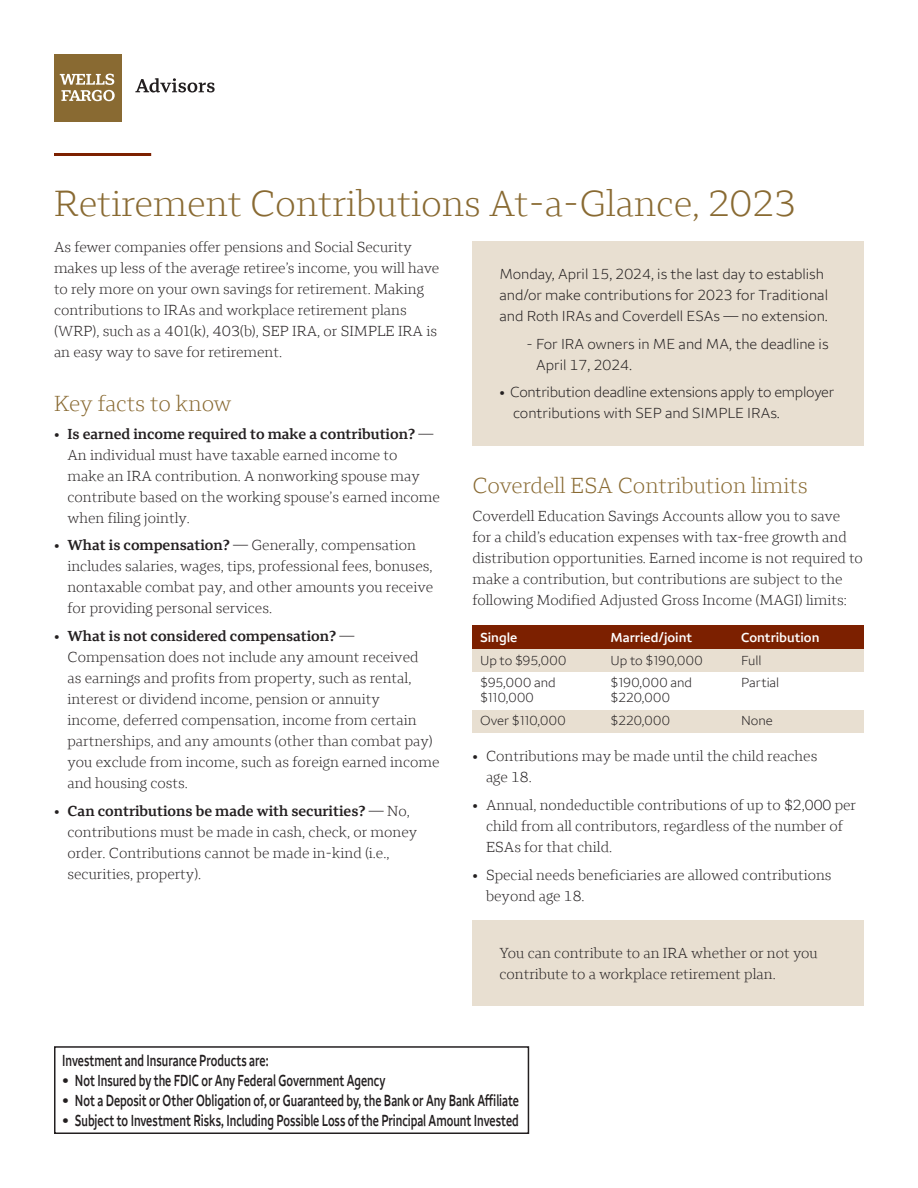
<style>
.page{position:relative;width:918px;height:1188px;background:#fff}
.page>*{position:absolute;margin:0;border:0;box-sizing:border-box;transform-origin:0 0}
.t1{font:300 37.5px "Wells Fargo Serif";color:#896a32}
.t2{font:300 22.5px "Wells Fargo Serif";color:#896a32}
.t3{font:600 16.5px "Wells Fargo Sans";color:#231f20}
.t4{font:600 16.5px "Wells Fargo Sans";color:#231f20;scale:.7 1}
.t5{font:300 15px/21px "Wells Fargo Serif";color:#231f20}
.t6{font:300 15px/21px "Wells Fargo Sans";color:#231f20}
.t7{font:600 15px "Wells Fargo Serif";color:#231f20}
.t8{font:300 13.5px/15px "Wells Fargo Sans";letter-spacing:-.01em;color:#231f20}
.t9{font:600 13.5px "Wells Fargo Sans";color:#fff}
.s1{font-weight:300}
.s2{font-weight:600}
</style>
<div class="page">
<div style="left:472px;top:241px;width:392px;height:204px;background:#e8dfd1"></div>
<div style="left:54px;top:1046px;width:475px;height:88px;border:2px solid #231f20"></div>
<hr style="left:54px;top:153px;width:97px;height:3px;background:#7c2000">
<div style="left:472px;top:920px;width:392px;height:86px;background:#e8dfd1"></div>
<div style="left:734px;top:710px;width:130px;height:23px;background:#e8dfd1"></div>
<div style="left:603px;top:710px;width:131px;height:23px;background:#e8dfd1"></div>
<div style="left:472px;top:710px;width:131px;height:23px;background:#e8dfd1"></div>
<div style="left:472px;top:625px;width:131px;height:25px;background:#7c2000"></div>
<div style="left:603px;top:625px;width:131px;height:25px;background:#7c2000"></div>
<div style="left:734px;top:625px;width:130px;height:25px;background:#7c2000"></div>
<div style="left:472px;top:650px;width:131px;height:22px;background:#e8dfd1"></div>
<div style="left:603px;top:650px;width:131px;height:22px;background:#e8dfd1"></div>
<div style="left:734px;top:650px;width:130px;height:22px;background:#e8dfd1"></div>
<svg style="left:135px;top:78px;width:80px;height:15px"></svg>
<div style="left:54px;top:54px;width:68px;height:68px;background:#896a32"></div>
<svg style="left:60px;top:74px;width:55px;height:27px"></svg>
<h1 class="t1" style="left:54px;top:181px;width:744px">Retirement Contributions At-a-Glance, 2023</h1>
<p class="t5" style="left:54px;top:236px;width:387px">As fewer companies offer pensions and Social Security makes up less of the average retiree’s income, you will have to rely more on your own savings for retirement. Making contributions to IRAs and workplace retirement plans (WRP), such as a 401(k), 403(b), SEP IRA, or SIMPLE IRA is an easy way to save for retirement.</p>
<h2 class="t2" style="left:54px;top:390px;width:179px">Key facts to know</h2>
<p class="t7" style="left:54px;top:424px;width:381px"><span class="s1">•</span> Is earned income required to make a contribution? <span class="s1">—</span></p>
<p class="t5" style="left:68px;top:444px;width:374px">An individual must have taxable earned income to<br>make an IRA contribution. A nonworking spouse may contribute based on the working spouse’s earned income when filing jointly.</p>
<p class="t5" style="left:68px;top:535px;width:367px;text-indent:-14px">• <span class="s2">What is compensation?</span> — Generally, compensation includes salaries, wages, tips, professional fees, bonuses, nontaxable combat pay, and other amounts you receive for providing personal services.</p>
<p class="t7" style="left:54px;top:627px;width:302px"><span class="s1">•</span> What is not considered compensation? <span class="s1">—</span></p>
<p class="t5" style="left:68px;top:647px;width:373px">Compensation does not include any amount received<br>as earnings and profits from property, such as rental, interest or dividend income, pension or annuity<br>income, deferred compensation, income from certain partnerships, and any amounts (other than combat pay) you exclude from income, such as foreign earned income and housing costs.</p>
<p class="t5" style="left:68px;top:800px;width:351px;text-indent:-14px">• <span class="s2">Can contributions be made with securities?</span> — No, contributions must be made in cash, check, or money order. Contributions cannot be made in-kind (i.e., securities, property).</p>
<p class="t6" style="left:500px;top:263px;width:330px">Monday, April 15, 2024, is the last day to establish and/or make contributions for 2023 for Traditional and Roth IRAs and Coverdell ESAs — no extension.</p>
<p class="t6" style="left:536px;top:333px;width:294px;text-indent:-10px">- For IRA owners in ME and MA, the deadline is<br>April 17, 2024.</p>
<p class="t6" style="left:513px;top:382px;width:323px;text-indent:-14px">• Contribution deadline extensions apply to employer contributions with SEP and SIMPLE IRAs.</p>
<h2 class="t2" style="left:472px;top:472px;width:337px">Coverdell ESA Contribution limits</h2>
<p class="t5" style="left:472px;top:506px;width:392px">Coverdell Education Savings Accounts allow you to save<br>for a child’s education expenses with tax-free growth and distribution opportunities. Earned income is not required to make a contribution, but contributions are subject to the following Modified Adjusted Gross Income (MAGI) limits:</p>
<p class="t9" style="left:480px;top:629px;width:39px">Single</p>
<p class="t9" style="left:611px;top:629px;width:83px">Married/joint</p>
<p class="t9" style="left:741px;top:629px;width:80px">Contribution</p>
<p class="t8" style="left:480px;top:652px;width:88px">Up to $95,000</p>
<p class="t8" style="left:611px;top:652px;width:94px">Up to $190,000</p>
<p class="t8" style="left:741px;top:652px;width:22px">Full</p>
<p class="t8" style="left:480px;top:675px;width:77px">$95,000 and $110,000</p>
<p class="t8" style="left:611px;top:675px;width:83px">$190,000 and $220,000</p>
<p class="t8" style="left:741px;top:675px;width:40px">Partial</p>
<p class="t8" style="left:480px;top:713px;width:87px">Over $110,000</p>
<p class="t8" style="left:611px;top:713px;width:61px">$220,000</p>
<p class="t8" style="left:741px;top:713px;width:33px">None</p>
<p class="t5" style="left:486px;top:745px;width:333px;text-indent:-14px">• Contributions may be made until the child reaches age 18.</p>
<p class="t5" style="left:486px;top:794px;width:372px;text-indent:-14px">• Annual, nondeductible contributions of up to $2,000 per child from all contributors, regardless of the number of<br>ESAs for that child.</p>
<p class="t5" style="left:486px;top:864px;width:347px;text-indent:-14px">• Special needs beneficiaries are allowed contributions beyond age 18.</p>
<p class="t5" style="left:500px;top:942px;width:320px">You can contribute to an IRA whether or not you contribute to a workplace retirement plan.</p>
<p class="t4" style="left:62px;top:1051px;width:296px">Investment and Insurance Products are:</p>
<p class="t3" style="left:62px;top:1070px;width:325px">• Not Insured by the FDIC or Any Federal Government Agency</p>
<p class="t3" style="left:62px;top:1090px;width:458px">• Not a Deposit or Other Obligation of, or Guaranteed by, the Bank or Any Bank Affiliate</p>
<p class="t3" style="left:62px;top:1110px;width:458px">• Subject to Investment Risks, Including Possible Loss of the Principal Amount Invested</p>
</div>
